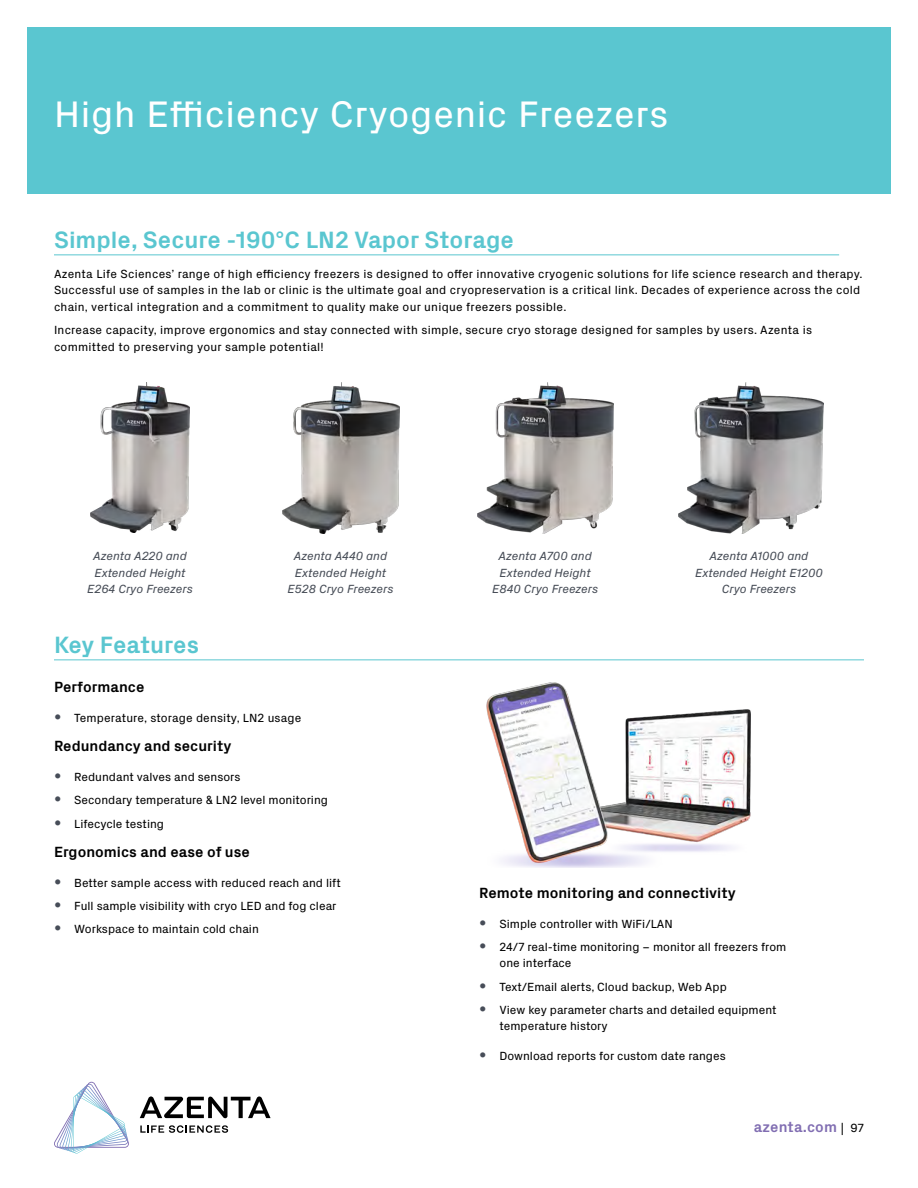
<style>
.page{position:relative;width:918px;height:1188px;background:#fff}
.page>*{position:absolute;margin:0;border:0;box-sizing:border-box;transform-origin:0 0}
.t1{font:37.5px "Px Grotesk";letter-spacing:.02em;color:#fff}
.t2{font:700 24px "Px Grotesk";color:#5ac6d0}
.t3{font:700 15px "Px Grotesk";color:#000}
.t4{font:700 15px "Px Grotesk";letter-spacing:.01em;color:#816eb2}
.t5{font:12px/16.5px "Px Grotesk";letter-spacing:.01em;color:#000}
.t6{font:italic 12px/16.5px "Px Grotesk";color:#474d57;text-align:center}
.s1{font-size:15px;color:#474d58}
.s2{font-weight:400;font-size:12px;color:#000}
</style>
<div class="page">
<svg style="left:140px;top:1096px;width:131px;height:22px"></svg>
<svg style="left:140px;top:1125px;width:88px;height:8px"></svg>
<svg style="left:54px;top:1082px;width:75px;height:72px"></svg>
<hr style="left:54px;top:254px;width:785px;height:1px;background:#5ac6d0">
<div style="left:27px;top:27px;width:864px;height:166px;background:#5ac6d0"></div>
<img style="left:91px;top:383px;width:98px;height:149px">
<img style="left:282px;top:383px;width:117px;height:151px">
<img style="left:477px;top:383px;width:136px;height:151px">
<img style="left:678px;top:383px;width:145px;height:151px">
<hr style="left:54px;top:659px;width:810px;height:1px;background:#5ac6d0">
<img style="left:486px;top:682px;width:265px;height:185px">
<h1 class="t1" style="left:54px;top:88px;width:616px">High Efficiency Cryogenic Freezers</h1>
<h2 class="t2" style="left:54px;top:223px;width:461px">Simple, Secure -190°C LN2 Vapor Storage</h2>
<p class="t5" style="left:54px;top:265px;width:810px">Azenta Life Sciences’ range of high efficiency freezers is designed to offer innovative cryogenic solutions for life science research and therapy.<br>Successful use of samples in the lab or clinic is the ultimate goal and cryopreservation is a critical link. Decades of experience across the cold chain, vertical integration and a commitment to quality make our unique freezers possible.</p>
<p class="t5" style="left:54px;top:321px;width:760px">Increase capacity, improve ergonomics and stay connected with simple, secure cryo storage designed for samples by users. Azenta is committed to preserving your sample potential!</p>
<p class="t6" style="left:87px;top:547px;width:107px">Azenta A220 and<br>Extended Height<br>E264 Cryo Freezers</p>
<p class="t6" style="left:288px;top:547px;width:107px">Azenta A440 and<br>Extended Height<br>E528 Cryo Freezers</p>
<p class="t6" style="left:492px;top:547px;width:108px">Azenta A700 and<br>Extended Height<br>E840 Cryo Freezers</p>
<p class="t6" style="left:695px;top:547px;width:129px">Azenta A1000 and<br>Extended Height E1200<br>Cryo Freezers</p>
<h2 class="t2" style="left:54px;top:628px;width:147px">Key Features</h2>
<p class="t3" style="left:54px;top:676px;width:92px">Performance</p>
<p class="t5" style="left:54px;top:709px;width:249px"><span class="s1">•</span> Temperature, storage density, LN2 usage</p>
<p class="t3" style="left:54px;top:735px;width:179px">Redundancy and security</p>
<p class="t5" style="left:54px;top:768px;width:188px"><span class="s1">•</span> Redundant valves and sensors</p>
<p class="t5" style="left:54px;top:791px;width:276px"><span class="s1">•</span> Secondary temperature &amp; LN2 level monitoring</p>
<p class="t5" style="left:54px;top:815px;width:112px"><span class="s1">•</span> Lifecycle testing</p>
<p class="t3" style="left:54px;top:841px;width:197px">Ergonomics and ease of use</p>
<p class="t5" style="left:54px;top:874px;width:288px"><span class="s1">•</span> Better sample access with reduced reach and lift</p>
<p class="t5" style="left:54px;top:897px;width:284px"><span class="s1">•</span> Full sample visibility with cryo LED and fog clear</p>
<p class="t5" style="left:54px;top:920px;width:206px"><span class="s1">•</span> Workspace to maintain cold chain</p>
<p class="t3" style="left:479px;top:882px;width:258px">Remote monitoring and connectivity</p>
<p class="t5" style="left:479px;top:915px;width:195px"><span class="s1">•</span> Simple controller with WiFi/LAN</p>
<p class="t5" style="left:500px;top:938px;width:288px;text-indent:-20px"><span class="s1">•</span> 24/7 real-time monitoring – monitor all freezers from one interface</p>
<p class="t5" style="left:479px;top:978px;width:249px"><span class="s1">•</span> Text/Email alerts, Cloud backup, Web App</p>
<p class="t5" style="left:500px;top:1001px;width:279px;text-indent:-20px"><span class="s1">•</span> View key parameter charts and detailed equipment temperature history</p>
<p class="t5" style="left:479px;top:1047px;width:248px"><span class="s1">•</span> Download reports for custom date ranges</p>
<p class="t4" style="left:754px;top:1117px;width:112px">azenta.com <span class="s2">| 97</span></p>
</div>
